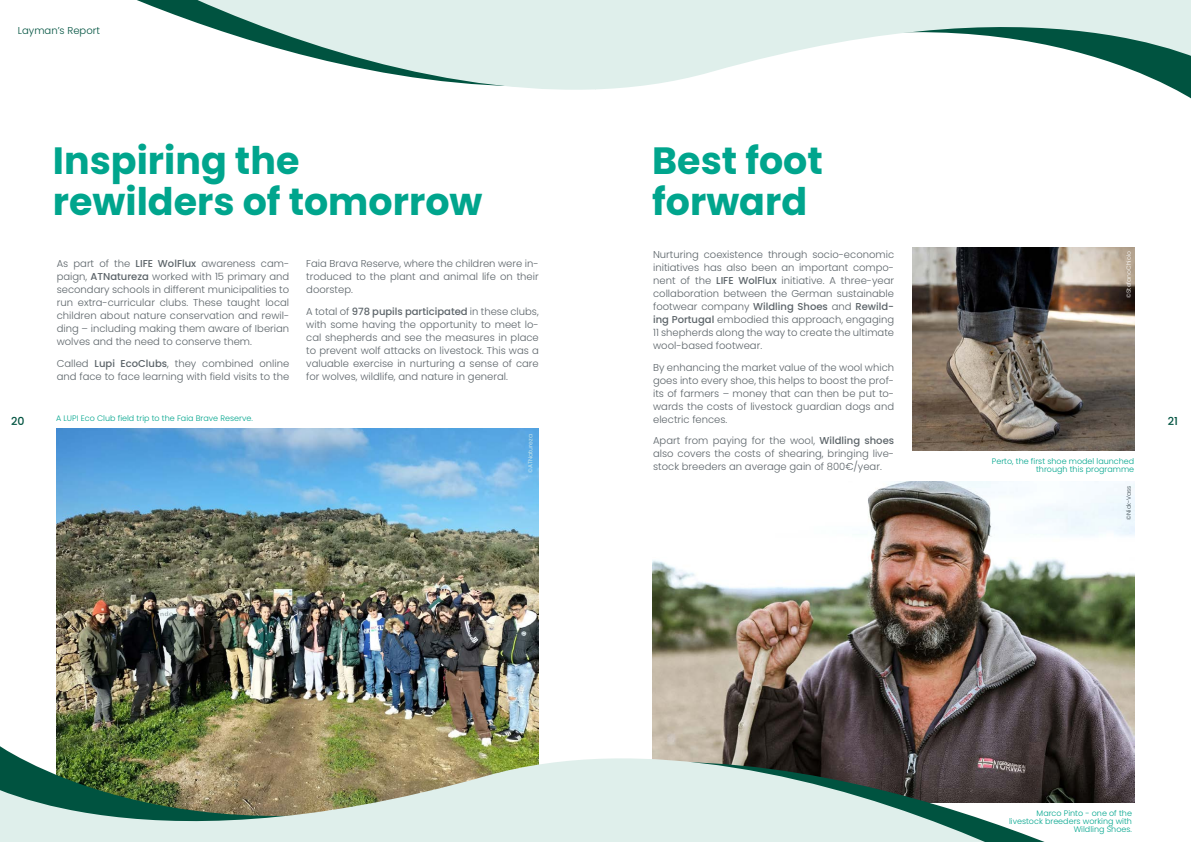
<style>
.page{position:relative;width:1191px;height:842px;background:#fff}
.page>*{position:absolute;margin:0;border:0;box-sizing:border-box;transform-origin:0 0}
.t1{font:700 38px/41px "Poppins";color:#00a58d}
.t2{font:500 11px "Poppins";color:#005340}
.t3{font:300 10px/13px "Poppins";color:#5c6469;text-align:justify}
.t4{font:300 10px "Poppins";color:#005340}
.t5{font:300 8px/8px "Poppins";color:#00a58d;text-align:right}
.t6{font:300 6px "Poppins";color:#fff}
.t7{font:300 6px "Poppins";color:#dfefeb}
.t8{font:300 6px "Poppins";color:#344248}
.s1{font-weight:500}
</style>
<div class="page">
<svg style="left:137px;top:0;width:458px;height:90px;fill:#dfefeb"></svg>
<svg style="left:595px;top:0;width:596px;height:99px;fill:#dfefeb"></svg>
<img style="left:652px;top:482px;width:482px;height:241px">
<img style="left:57px;top:429px;width:482px;height:294px">
<img style="left:0;top:723px;width:1135px;height:119px">
<img style="left:912px;top:248px;width:222px;height:203px">
<p class="t4" style="left:18px;top:24px;width:83px">Layman’s Report</p>
<h1 class="t1" style="left:53px;top:140px;width:431px">Inspiring the rewilders of tomorrow</h1>
<h1 class="t1" style="left:652px;top:140px;width:172px">Best foot forward</h1>
<p class="t3" style="left:653px;top:248px;width:242px">Nurturing coexistence through socio-economic initiatives has also been an important compo&shy;nent of the <span class="s1">LIFE WolFlux</span> initiative. A three-year collaboration between the German sustainable footwear company <span class="s1">Wildling Shoes</span> and <span class="s1">Rewild&shy;ing Portugal</span> embodied this approach, engaging 11 shepherds along the way to create the ultimate wool-based footwear.</p>
<p class="t3" style="left:653px;top:361px;width:242px">By enhancing the market value of the wool which goes into every shoe, this helps to boost the prof&shy;its of farmers – money that can then be put to&shy;wards the costs of livestock guardian dogs and electric fences.</p>
<p class="t3" style="left:653px;top:434px;width:242px">Apart from paying for the wool, <span class="s1">Wildling shoes </span>also covers the costs of shearing, bringing live&shy;stock breeders an average gain of 800€/year.</p>
<p class="t6" style="left:1125px;top:298px;width:48px;rotate:-90deg">©StefanoChiolo</p>
<p class="t3" style="left:57px;top:257px;width:234px">As part of the <span class="s1">LIFE WolFlux</span> awareness cam&shy;paign, <span class="s1">ATNatureza</span> worked with 15 primary and secondary schools in different municipalities to run extra-curricular clubs. These taught local children about nature conservation and rewil&shy;ding – including making them aware of Iberian wolves and the need to conserve them.</p>
<p class="t3" style="left:57px;top:357px;width:234px">Called <span class="s1">Lupi EcoClubs</span>, they combined online and face to face learning with field visits to the</p>
<p class="t3" style="left:306px;top:257px;width:234px">Faia Brava Reserve, where the children were in&shy;troduced to the plant and animal life on their doorstep.</p>
<p class="t3" style="left:306px;top:305px;width:234px">A total of <span class="s1">978 pupils participated</span> in these clubs, with some having the opportunity to meet lo&shy;cal shepherds and see the measures in place to prevent wolf attacks on livestock. This was a valuable exercise in nurturing a sense of care for wolves, wildlife, and nature in general.</p>
<p class="t5" style="left:56px;top:414px;width:198px">A LUPI Eco Club field trip to the Faia Brave Reserve.</p>
<p class="t2" style="left:11px;top:414px;width:15px">20</p>
<p class="t2" style="left:1167px;top:414px;width:12px">21</p>
<p class="t7" style="left:527px;top:473px;width:40px;rotate:-90deg">©ATNatureza</p>
<p class="t5" style="left:992px;top:457px;width:144px">Perto, the first shoe model launched through this programme</p>
<p class="t8" style="left:1125px;top:519px;width:36px;rotate:-90deg">©Nick-Vass</p>
<p class="t5" style="left:1009px;top:810px;width:124px">Marco Pinto - one of the livestock breeders working with<br>Wildling Shoes.</p>
</div>
